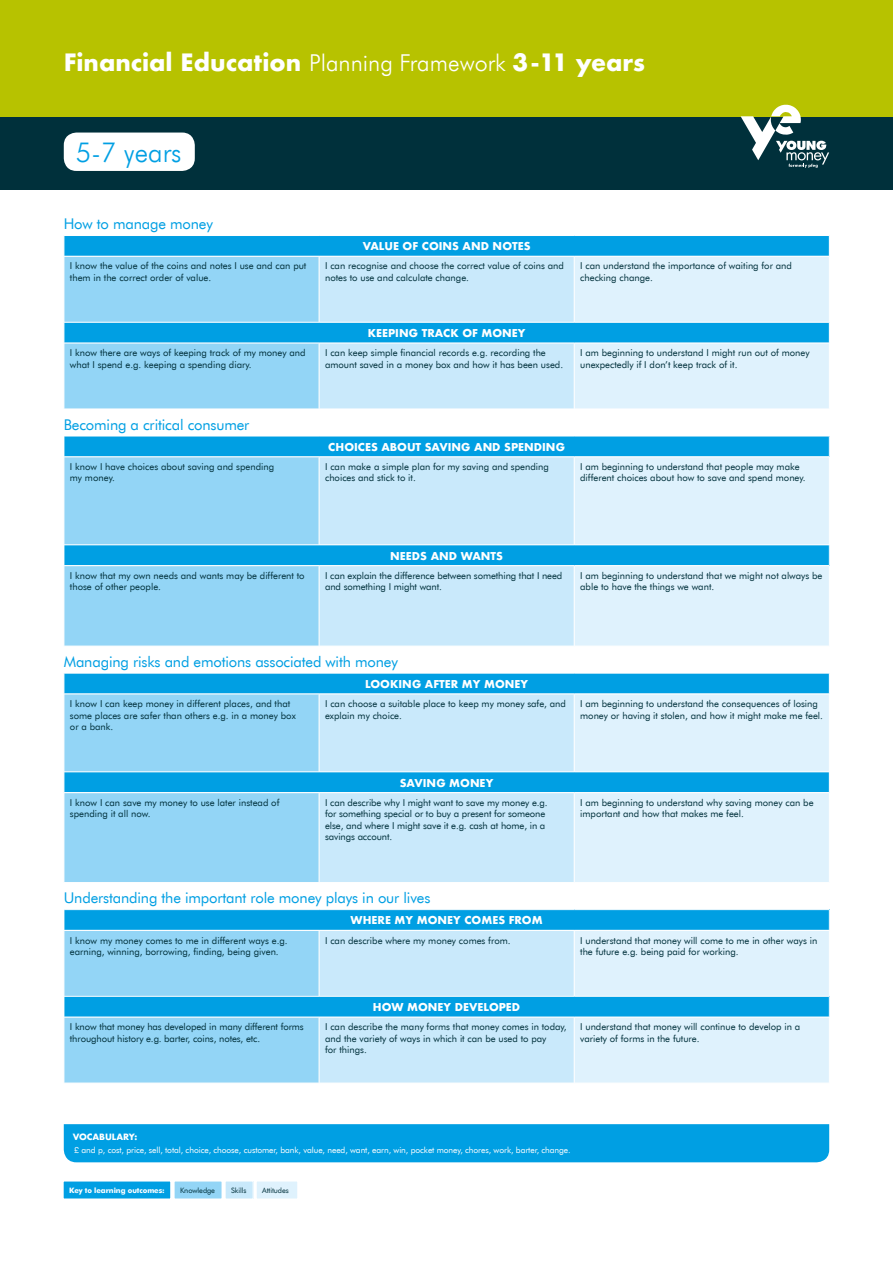
<style>
.page{position:relative;width:893px;height:1263px;background:#fff}
.page>*{position:absolute;margin:0;border:0;box-sizing:border-box;transform-origin:0 0}
.t1{font:300 27px "Futura BT";color:#009fe3}
.t2{font:700 23.25px "Futura";color:#fff}
.t3{font:14.77px "Futura BT";letter-spacing:-.01em;color:#009fe3}
.t4{font:700 10.57px "Futura";color:#fff}
.t5{font:9.52px/11.4px "Futura BT";color:#00303b}
.t6{font:8.48px "Futura BT";letter-spacing:-.01em;color:#fff}
.t7{font:700 8.48px "Futura";letter-spacing:-.01em;color:#fff}
.t8{font:7.43px "Futura BT";letter-spacing:-.01em;color:#00303b}
.t9{font:700 7.43px "Futura BT";letter-spacing:-.01em;color:#fff}
.s1{font-family:"Futura BT";font-weight:300}
</style>
<div class="page">
<svg style="left:64px;top:236px;width:766px;height:173px;background:#93d5f4"></svg>
<hr style="left:64px;top:343px;width:1px;height:66px;background:#fff">
<hr style="left:319px;top:344px;width:1px;height:65px;background:#fff">
<hr style="left:574px;top:344px;width:1px;height:65px;background:#fff">
<hr style="left:829px;top:343px;width:1px;height:66px;background:#fff">
<hr style="left:64px;top:256px;width:255px;height:1px;background:#fff">
<hr style="left:319px;top:256px;width:255px;height:1px;background:#fff">
<hr style="left:574px;top:256px;width:255px;height:1px;background:#fff">
<hr style="left:64px;top:342px;width:255px;height:2px;background:#fff">
<hr style="left:319px;top:342px;width:255px;height:2px;background:#fff">
<hr style="left:574px;top:342px;width:255px;height:2px;background:#fff">
<div style="left:64px;top:436px;width:765px;height:21px;background:#009fe3"></div>
<div style="left:65px;top:457px;width:254px;height:189px;background:#93d5f6"></div>
<div style="left:320px;top:457px;width:254px;height:189px;background:#c9e9fb"></div>
<div style="left:575px;top:457px;width:254px;height:189px;background:#dff2fd"></div>
<div style="left:64px;top:545px;width:765px;height:21px;background:#009fe3"></div>
<hr style="left:64px;top:436px;width:255px;height:1px;background:#fff">
<svg style="left:64px;top:436px;width:1px;height:20px"></svg>
<hr style="left:319px;top:436px;width:255px;height:1px;background:#fff">
<hr style="left:574px;top:436px;width:255px;height:1px;background:#fff">
<svg style="left:829px;top:436px;width:1px;height:21px"></svg>
<hr style="left:64px;top:456px;width:255px;height:1px;background:#fff">
<hr style="left:319px;top:456px;width:255px;height:1px;background:#fff">
<hr style="left:574px;top:456px;width:255px;height:1px;background:#fff">
<svg style="left:64px;top:546px;width:1px;height:19px"></svg>
<hr style="left:64px;top:545px;width:255px;height:1px;background:#fff">
<hr style="left:319px;top:545px;width:255px;height:1px;background:#fff">
<hr style="left:574px;top:545px;width:255px;height:1px;background:#fff">
<svg style="left:829px;top:545px;width:1px;height:21px"></svg>
<hr style="left:64px;top:565px;width:255px;height:1px;background:#fff">
<hr style="left:319px;top:565px;width:255px;height:1px;background:#fff">
<hr style="left:574px;top:565px;width:255px;height:1px;background:#fff">
<div style="left:65px;top:674px;width:764px;height:19px;background:#009fe3"></div>
<svg style="left:65px;top:694px;width:254px;height:188px;background:#84cff4"></svg>
<svg style="left:319px;top:694px;width:255px;height:188px;background:#b4e1f8"></svg>
<svg style="left:574px;top:694px;width:255px;height:188px;background:#c8e9fa"></svg>
<svg style="left:64px;top:673px;width:1px;height:20px"></svg>
<svg style="left:829px;top:673px;width:1px;height:21px"></svg>
<hr style="left:319px;top:694px;width:1px;height:78px;background:#fff">
<hr style="left:574px;top:694px;width:1px;height:78px;background:#fff">
<hr style="left:64px;top:772px;width:255px;height:1px;background:#fff">
<svg style="left:64px;top:772px;width:1px;height:20px"></svg>
<hr style="left:319px;top:772px;width:255px;height:1px;background:#fff">
<hr style="left:574px;top:772px;width:255px;height:1px;background:#fff">
<svg style="left:829px;top:772px;width:1px;height:21px"></svg>
<hr style="left:319px;top:793px;width:1px;height:89px;background:#fff">
<hr style="left:574px;top:793px;width:1px;height:89px;background:#fff">
<hr style="left:64px;top:792px;width:255px;height:1px;background:#fff">
<hr style="left:319px;top:792px;width:255px;height:1px;background:#fff">
<hr style="left:574px;top:792px;width:255px;height:1px;background:#fff">
<svg style="left:64px;top:910px;width:766px;height:173px;background:#94d5f4"></svg>
<hr style="left:64px;top:1016px;width:255px;height:2px;background:#fff">
<hr style="left:319px;top:1016px;width:255px;height:2px;background:#fff">
<hr style="left:574px;top:1016px;width:255px;height:2px;background:#fff">
<div style="left:64px;top:1124px;width:765px;height:38px;background:#009fe3"></div>
<div style="left:63px;top:1181px;width:108px;height:18px;background:#009fe3"></div>
<div style="left:174px;top:1181px;width:48px;height:18px;background:#93d5f6"></div>
<div style="left:174px;top:1181px;width:48px;height:18px;border:1px solid #fff"></div>
<div style="left:225px;top:1181px;width:28px;height:18px;background:#c9e9fb"></div>
<div style="left:225px;top:1181px;width:28px;height:18px;border:1px solid #fff"></div>
<div style="left:256px;top:1181px;width:42px;height:18px;background:#dff2fd"></div>
<div style="left:256px;top:1181px;width:42px;height:18px;border:1px solid #fff"></div>
<div style="left:0;top:117px;width:893px;height:73px;background:#00303b"></div>
<div style="left:0;top:0;width:893px;height:116px;background:#b7c200"></div>
<div style="left:64px;top:133px;width:131px;height:38px;background:#fff;border-radius:13px"></div>
<svg style="left:741px;top:105px;width:88px;height:63px"></svg>
<h2 class="t2" style="left:64px;top:45px;width:583px">Financial Education <span class="s1">Planning Framework</span> 3 -11 years</h2>
<h1 class="t1" style="left:76px;top:136px;width:107px">5-7 years</h1>
<h3 class="t3" style="left:64px;top:215px;width:151px">How to manage money</h3>
<p class="t4" style="left:363px;top:239px;width:169px">VALUE OF COINS AND NOTES</p>
<p class="t5" style="left:70px;top:260px;width:238px">I know the value of the coins and notes I use and can put them in the correct order of value.</p>
<p class="t5" style="left:325px;top:260px;width:240px">I can recognise and choose the correct value of coins and notes to use and calculate change.</p>
<p class="t5" style="left:580px;top:260px;width:213px">I can understand the importance of waiting for and checking change.</p>
<p class="t4" style="left:368px;top:325px;width:159px">KEEPING TRACK OF MONEY</p>
<p class="t5" style="left:70px;top:347px;width:237px">I know there are ways of keeping track of my money and what I spend e.g. keeping a spending diary.</p>
<p class="t5" style="left:325px;top:347px;width:240px">I can keep simple financial records e.g. recording the amount saved in a money box and how it has been used.</p>
<p class="t5" style="left:580px;top:347px;width:231px">I am beginning to understand I might run out of money unexpectedly if I don’t keep track of it.</p>
<h3 class="t3" style="left:64px;top:416px;width:187px">Becoming a critical consumer</h3>
<p class="t4" style="left:328px;top:439px;width:238px">CHOICES ABOUT SAVING AND SPENDING</p>
<p class="t5" style="left:70px;top:461px;width:206px">I know I have choices about saving and spending my money.</p>
<p class="t5" style="left:325px;top:461px;width:225px">I can make a simple plan for my saving and spending choices and stick to it.</p>
<p class="t5" style="left:580px;top:461px;width:227px">I am beginning to understand that people may make different choices about how to save and spend money.</p>
<p class="t4" style="left:390px;top:548px;width:114px">NEEDS AND WANTS</p>
<p class="t5" style="left:70px;top:570px;width:236px">I know that my own needs and wants may be different to those of other people.</p>
<p class="t5" style="left:325px;top:570px;width:239px">I can explain the difference between something that I need and something I might want.</p>
<p class="t5" style="left:580px;top:570px;width:244px">I am beginning to understand that we might not always be able to have the things we want.</p>
<h3 class="t3" style="left:64px;top:653px;width:336px">Managing risks and emotions associated with money</h3>
<p class="t4" style="left:365px;top:676px;width:165px">LOOKING AFTER MY MONEY</p>
<p class="t5" style="left:70px;top:698px;width:227px">I know I can keep money in different places, and that some places are safer than others e.g. in a money box or a bank.</p>
<p class="t5" style="left:325px;top:698px;width:242px">I can choose a suitable place to keep my money safe, and explain my choice.</p>
<p class="t5" style="left:580px;top:698px;width:244px">I am beginning to understand the consequences of losing money or having it stolen, and how it might make me feel.</p>
<p class="t4" style="left:400px;top:775px;width:95px">SAVING MONEY</p>
<p class="t5" style="left:70px;top:797px;width:211px">I know I can save my money to use later instead of spending it all now.</p>
<p class="t5" style="left:325px;top:797px;width:224px">I can describe why I might want to save my money e.g. for something special or to buy a present for someone else, and where I might save it e.g. cash at home, in a savings account.</p>
<p class="t5" style="left:580px;top:797px;width:235px">I am beginning to understand why saving money can be important and how that makes me feel.</p>
<h3 class="t3" style="left:64px;top:889px;width:368px">Understanding the important role money plays in our lives</h3>
<p class="t4" style="left:351px;top:913px;width:194px">WHERE MY MONEY COMES FROM</p>
<p class="t5" style="left:70px;top:934px;width:219px">I know my money comes to me in different ways e.g. earning, winning, borrowing, finding, being given.</p>
<p class="t5" style="left:325px;top:934px;width:187px">I can describe where my money comes from.</p>
<p class="t5" style="left:580px;top:934px;width:239px">I understand that money will come to me in other ways in the future e.g. being paid for working.</p>
<p class="t4" style="left:373px;top:999px;width:149px">HOW MONEY DEVELOPED</p>
<p class="t5" style="left:70px;top:1021px;width:235px">I know that money has developed in many different forms throughout history e.g. barter, coins, notes, etc.</p>
<p class="t5" style="left:325px;top:1021px;width:243px">I can describe the many forms that money comes in today, and the variety of ways in which it can be used to pay<br>for things.</p>
<p class="t5" style="left:580px;top:1021px;width:222px">I understand that money will continue to develop in a variety of forms in the future.</p>
<p class="t7" style="left:73px;top:1131px;width:66px">VOCABULARY:</p>
<p class="t6" style="left:74px;top:1145px;width:498px">£ and p, cost, price, sell, total, choice, choose, customer, bank, value, need, want, earn, win, pocket money, chores, work, barter, change.</p>
<p class="t9" style="left:69px;top:1185px;width:97px">Key to learning outcomes:</p>
<p class="t8" style="left:180px;top:1185px;width:37px">Knowledge</p>
<p class="t8" style="left:231px;top:1185px;width:17px">Skills</p>
<p class="t8" style="left:262px;top:1185px;width:28px">Attitudes</p>
</div>
